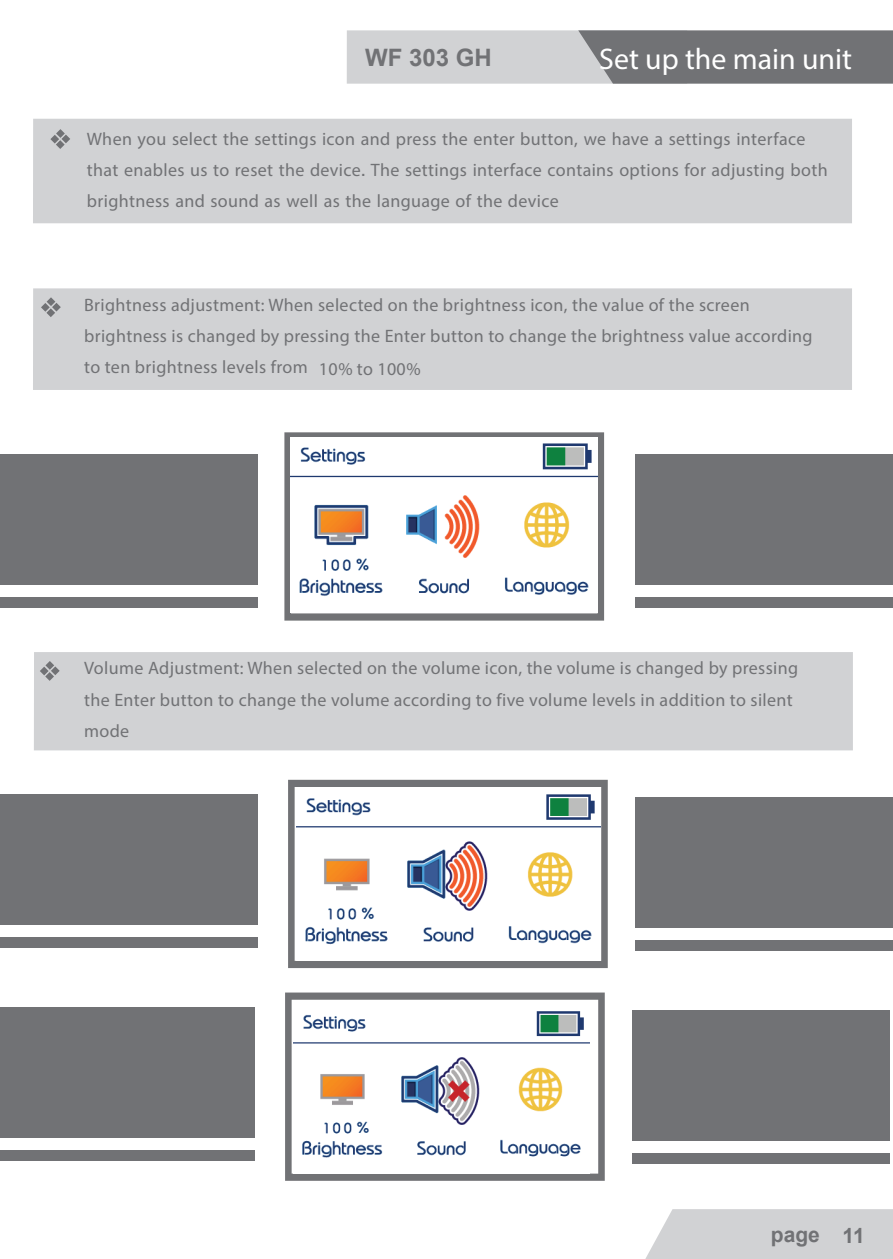
<style>
.page{position:relative;width:893px;height:1259px;background:#fff}
.page>*{position:absolute;margin:0;border:0;box-sizing:border-box;transform-origin:0 0}
.t1{font:30px "Myriad Pro";color:#fff}
.t2{font:700 24px "Arial";color:#717275}
.t3{font:700 21px "Arial";color:#717275}
.t4{font:18px/31.2px "Myriad Pro";letter-spacing:.02em;color:#717275}
.s1{font-family:"GESS Unique";font-weight:700}
</style>
<div class="page">
<div style="left:347px;top:30px;width:340px;height:54px;background:#d1d2d4"></div>
<svg style="left:578px;top:30px;width:315px;height:54px;background:#78797b"></svg>
<div style="left:33px;top:119px;width:819px;height:104px;background:#d1d2d4"></div>
<svg style="left:50px;top:129px;width:20px;height:20px"></svg>
<div style="left:33px;top:288px;width:819px;height:102px;background:#d1d2d4"></div>
<svg style="left:41px;top:297px;width:20px;height:20px"></svg>
<div style="left:34px;top:652px;width:819px;height:98px;background:#d1d2d4"></div>
<svg style="left:40px;top:661px;width:20px;height:20px"></svg>
<div style="left:0;top:454px;width:258px;height:131px;background:#717275"></div>
<div style="left:0;top:597px;width:258px;height:11px;background:#717275"></div>
<div style="left:635px;top:454px;width:258px;height:131px;background:#717275"></div>
<div style="left:635px;top:597px;width:258px;height:11px;background:#717275"></div>
<div style="left:0;top:794px;width:258px;height:131px;background:#717275"></div>
<div style="left:0;top:937px;width:258px;height:11px;background:#717275"></div>
<div style="left:635px;top:797px;width:258px;height:131px;background:#717275"></div>
<div style="left:635px;top:940px;width:258px;height:11px;background:#717275"></div>
<svg style="left:284px;top:432px;width:320px;height:188px;background:#858588"></svg>
<svg style="left:288px;top:780px;width:320px;height:188px;background:#828386"></svg>
<div style="left:0;top:1007px;width:255px;height:131px;background:#717275"></div>
<div style="left:0;top:1150px;width:255px;height:11px;background:#717275"></div>
<div style="left:632px;top:1010px;width:258px;height:131px;background:#717275"></div>
<div style="left:632px;top:1153px;width:258px;height:11px;background:#717275"></div>
<svg style="left:285px;top:992px;width:320px;height:188px;fill:#717275"></svg>
<img style="left:297px;top:788px;width:303px;height:173px">
<img style="left:290px;top:438px;width:308px;height:174px">
<img style="left:293px;top:1005px;width:297px;height:168px">
<div style="left:645px;top:1209px;width:248px;height:50px;background:#d1d2d4"></div>
<h2 class="t2" style="left:365px;top:40px;width:128px">WF 303 GH</h2>
<h1 class="t1" style="left:599px;top:40px;width:254px">Set up the main unit</h1>
<p class="t4" style="left:87px;top:123px;width:742px">When you select the settings icon and press the enter button, we have a settings interface that enables us to reset the device<span class="s1">.</span> The settings interface contains options for adjusting both brightness and sound as well as the language of the device</p>
<p class="t4" style="left:84px;top:289px;width:730px">Brightness adjustment: When selected on the brightness icon, the value of the screen brightness is changed by pressing the Enter button to change the brightness value according to ten brightness levels from</p>
<p class="t4" style="left:319px;top:353px;width:104px">10% to 100%</p>
<p class="t4" style="left:84px;top:652px;width:715px">Volume Adjustment: When selected on the volume icon, the volume is changed by pressing the Enter button to change the volume according to five volume levels in addition to silent mode</p>
<p class="t3" style="left:771px;top:1219px;width:95px">page 11</p>
</div>
